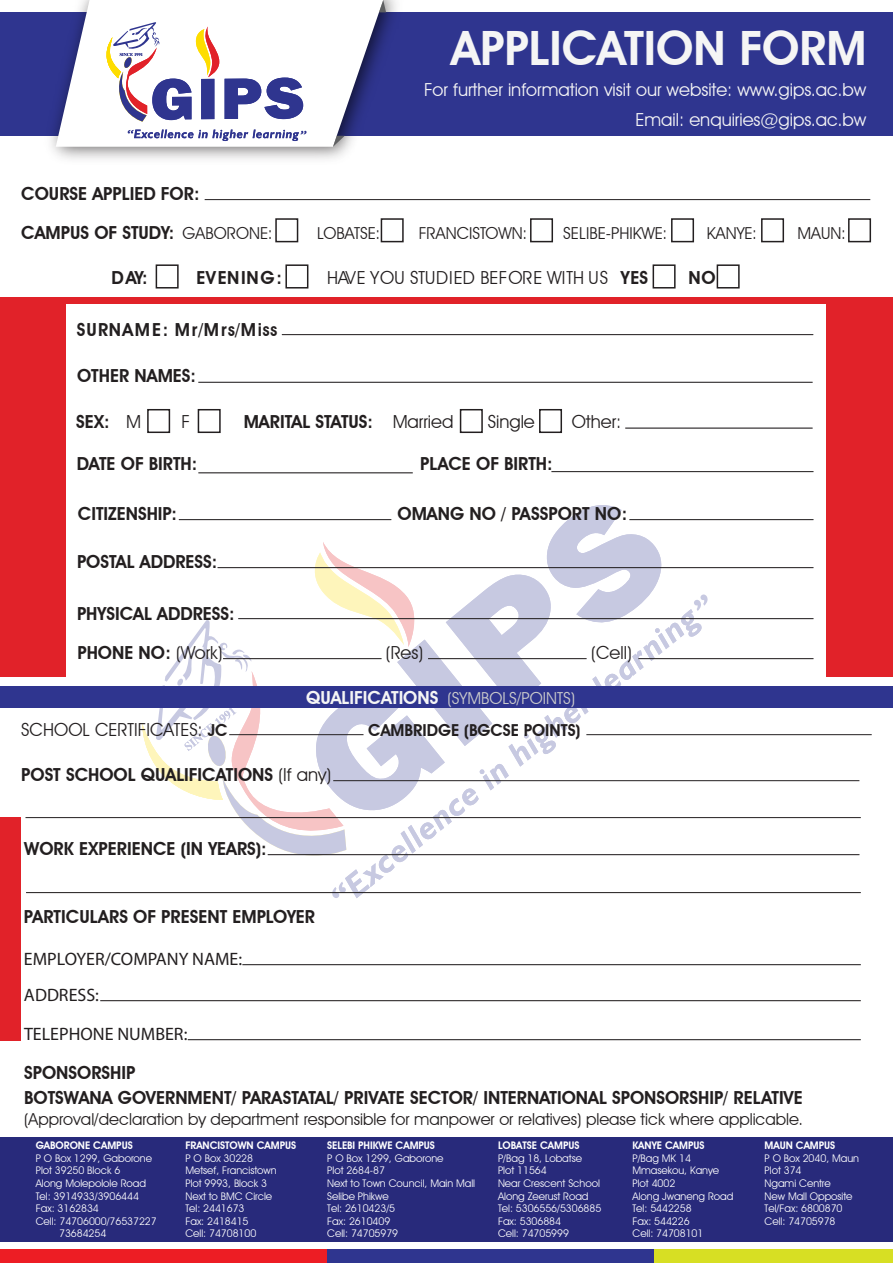
<style>
.page{position:relative;width:893px;height:1263px;background:#fff}
.page>*{position:absolute;margin:0;border:0;box-sizing:border-box;transform-origin:0 0}
.t1{font:600 47.4px "Avant Garde IT Cby BT";color:#f5f5f5}
.t2{font:600 18px/39px "Avant Garde IT Cby BT";color:#231f20}
.t3{font:18px/29.5px "Avant Garde IT Cby BT";color:#f5f5f5;text-align:right}
.t4{font:18px "Avant Garde IT Cby BT";color:#231f20}
.t5{font:18px/36px "Myriad Pro";color:#231f20}
.t6{font:600 18px "Avant Garde IT Cby BT";letter-spacing:.075em;color:#231f20}
.t7{font:600 18px "Avant Garde IT Cby BT";color:#f5f5f5}
.t8{font:600 18px "Avant Garde IT Cby BT";letter-spacing:.065em;color:#231f20}
.t9{font:16.5px "Avant Garde IT Cby BT";color:#231f20}
.t10{font:600 16.5px "Avant Garde IT Cby BT";color:#231f20}
.t11{font:16.5px "Avant Garde IT Cby BT";color:#ccc}
.t12{font:10.5px/12.6px "Avant Garde IT Cby BT";letter-spacing:-.005em;color:#fff}
.t13{font:600 10.5px "Avant Garde IT Cby BT";letter-spacing:-.005em;color:#fff}
.s1{font-weight:400;font-size:16.5px}
.s2{font-weight:600}
.s3{font-weight:400}
.s4{font-weight:600;font-size:16.5px}
</style>
<div class="page">
<svg style="left:142px;top:505px;width:566px;height:393px"></svg>
<svg style="left:156px;top:619px;width:190px;height:248px"></svg>
<div style="left:0;top:818px;width:20px;height:223px;background:#e12229"></div>
<div style="left:0;top:297px;width:65px;height:379px;background:#e12229"></div>
<div style="left:827px;top:297px;width:66px;height:379px;background:#e12229"></div>
<div style="left:0;top:1137px;width:893px;height:105px;background:#282a7b"></div>
<div style="left:0;top:687px;width:893px;height:21px;background:#2f358f"></div>
<div style="left:0;top:12px;width:107px;height:124px;background:#2f358f"></div>
<div style="left:327px;top:12px;width:566px;height:124px;background:#2f358f"></div>
<div style="left:0;top:1250px;width:327px;height:13px;background:#ed1d24"></div>
<div style="left:327px;top:1250px;width:327px;height:13px;background:#2f358f"></div>
<div style="left:654px;top:1250px;width:239px;height:13px;background:#d7df23"></div>
<div style="left:275px;top:218px;width:23px;height:24px;border:2px solid #231f20"></div>
<div style="left:653px;top:264px;width:23px;height:24px;border:2px solid #231f20"></div>
<div style="left:717px;top:264px;width:23px;height:24px;border:2px solid #231f20"></div>
<div style="left:156px;top:264px;width:23px;height:24px;border:2px solid #231f20"></div>
<div style="left:147px;top:409px;width:23px;height:24px;border:2px solid #231f20"></div>
<div style="left:198px;top:409px;width:23px;height:24px;border:2px solid #231f20"></div>
<div style="left:460px;top:409px;width:23px;height:24px;border:2px solid #231f20"></div>
<div style="left:539px;top:409px;width:23px;height:24px;border:2px solid #231f20"></div>
<div style="left:381px;top:218px;width:23px;height:24px;border:2px solid #231f20"></div>
<div style="left:285px;top:264px;width:23px;height:24px;border:2px solid #231f20"></div>
<div style="left:671px;top:218px;width:23px;height:24px;border:2px solid #231f20"></div>
<div style="left:761px;top:218px;width:23px;height:24px;border:2px solid #231f20"></div>
<div style="left:848px;top:218px;width:23px;height:24px;border:2px solid #231f20"></div>
<div style="left:530px;top:218px;width:23px;height:24px;border:2px solid #231f20"></div>
<hr style="left:205px;top:199px;width:665px;height:1px;background:#231f20">
<hr style="left:282px;top:334px;width:531px;height:1px;background:#231f20">
<hr style="left:198px;top:382px;width:615px;height:1px;background:#231f20">
<hr style="left:625px;top:428px;width:188px;height:1px;background:#231f20">
<hr style="left:223px;top:658px;width:159px;height:1px;background:#231f20">
<hr style="left:428px;top:658px;width:159px;height:1px;background:#231f20">
<hr style="left:638px;top:658px;width:175px;height:1px;background:#231f20">
<hr style="left:229px;top:734px;width:134px;height:1px;background:#231f20">
<hr style="left:586px;top:734px;width:286px;height:1px;background:#231f20">
<hr style="left:198px;top:472px;width:215px;height:1px;background:#231f20">
<hr style="left:179px;top:519px;width:212px;height:1px;background:#231f20">
<hr style="left:218px;top:567px;width:595px;height:1px;background:#231f20">
<hr style="left:333px;top:780px;width:526px;height:1px;background:#231f20">
<hr style="left:268px;top:854px;width:591px;height:1px;background:#231f20">
<hr style="left:242px;top:964px;width:619px;height:1px;background:#231f20">
<hr style="left:188px;top:1039px;width:673px;height:1px;background:#231f20">
<hr style="left:100px;top:1000px;width:761px;height:1px;background:#231f20">
<hr style="left:26px;top:892px;width:835px;height:1px;background:#231f20">
<hr style="left:25px;top:817px;width:836px;height:1px;background:#231f20">
<hr style="left:238px;top:618px;width:575px;height:1px;background:#231f20">
<hr style="left:629px;top:519px;width:184px;height:1px;background:#231f20">
<hr style="left:551px;top:471px;width:262px;height:1px;background:#231f20">
<img style="left:51px;top:0;width:345px;height:159px">
<svg style="left:56px;top:0;width:327px;height:147px"></svg>
<svg style="left:225px;top:78px;width:78px;height:41px"></svg>
<svg style="left:128px;top:130px;width:179px;height:11px"></svg>
<svg style="left:105px;top:22px;width:114px;height:100px"></svg>
<svg style="left:333px;top:136px;width:12px;height:11px"></svg>
<svg style="left:379px;top:0;width:7px;height:12px"></svg>
<div style="left:65px;top:297px;width:762px;height:6px;background:#e12229"></div>
<h2 class="t2" style="left:21px;top:174px;width:253px">COURSE APPLIED FOR:<br>CAMPUS OF STUDY: <span class="s1">GABORONE:</span></h2>
<h1 class="t1" style="left:452px;top:20px;width:416px">APPLICATION FORM</h1>
<h2 class="t3" style="left:424px;top:75px;width:444px">For further information visit our website: www.gips.ac.bw<br>Email: enquiries@gips.ac.bw</h2>
<h3 class="t9" style="left:317px;top:223px;width:64px">LOBATSE:</h3>
<h3 class="t9" style="left:419px;top:223px;width:110px">FRANCISTOWN:</h3>
<h3 class="t9" style="left:563px;top:223px;width:105px">SELIBE-PHIKWE:</h3>
<h3 class="t9" style="left:707px;top:223px;width:52px">KANYE:</h3>
<h3 class="t9" style="left:798px;top:223px;width:50px">MAUN:</h3>
<h2 class="t2" style="left:112px;top:258px;width:38px">D AY:</h2>
<h2 class="t8" style="left:196px;top:266px;width:87px">EVENING:</h2>
<h2 class="t4" style="left:327px;top:266px;width:323px">HAVE YOU STUDIED BEFORE WITH US <span class="s2">YES</span></h2>
<h2 class="t2" style="left:688px;top:258px;width:29px">NO</h2>
<h2 class="t6" style="left:77px;top:319px;width:202px">SURNAME: Mr/Mrs/Miss</h2>
<h2 class="t2" style="left:77px;top:356px;width:120px">OTHER NAMES:</h2>
<h2 class="t2" style="left:76px;top:402px;width:67px">SEX: <span class="s3">M</span></h2>
<h2 class="t4" style="left:181px;top:411px;width:10px">F</h2>
<h2 class="t2" style="left:244px;top:402px;width:211px">MARITAL STATUS: <span class="s3">Married</span></h2>
<h2 class="t4" style="left:488px;top:411px;width:49px">Single</h2>
<h2 class="t4" style="left:572px;top:411px;width:51px">Other:</h2>
<h2 class="t2" style="left:77px;top:444px;width:122px">DATE OF BIRTH:</h2>
<h2 class="t2" style="left:420px;top:444px;width:134px">PLACE OF BIRTH:</h2>
<h2 class="t2" style="left:78px;top:494px;width:101px">CITIZENSHIP:</h2>
<h2 class="t2" style="left:398px;top:494px;width:231px">OMANG NO / PASSPORT NO:</h2>
<h2 class="t2" style="left:77px;top:542px;width:142px">POSTAL ADDRESS:</h2>
<h2 class="t2" style="left:77px;top:594px;width:159px">PHYSICAL ADDRESS:</h2>
<h2 class="t2" style="left:77px;top:633px;width:147px">PHONE NO: <span class="s3">(Work)</span></h2>
<h2 class="t4" style="left:386px;top:641px;width:39px">(Res)</h2>
<h2 class="t4" style="left:591px;top:641px;width:42px">(Cell)</h2>
<h2 class="t7" style="left:306px;top:686px;width:134px">QUALIFICATIONS</h2>
<h2 class="t4" style="left:21px;top:719px;width:208px">SCHOOL CERTIFICATES: <span class="s4">JC</span></h2>
<h3 class="t10" style="left:368px;top:720px;width:214px">CAMBRIDGE (BGCSE POINTS)</h3>
<h3 class="t11" style="left:448px;top:688px;width:129px">(SYMBOLS/POINTS)</h3>
<h2 class="t2" style="left:21px;top:755px;width:311px">POST SCHOOL QUALIFICATIONS <span class="s3">(If any)</span></h2>
<h2 class="t2" style="left:24px;top:829px;width:244px">WORK EXPERIENCE (IN YEARS):</h2>
<h2 class="t2" style="left:24px;top:897px;width:293px">PARTICULARS OF PRESENT EMPLOYER</h2>
<h2 class="t5" style="left:24px;top:940px;width:220px">EMPLOYER/COMPANY NAME:<br>ADDRESS:</h2>
<h2 class="t5" style="left:24px;top:1015px;width:165px">TELEPHONE NUMBER:</h2>
<h2 class="t2" style="left:24px;top:1059px;width:780px;line-height:25.5px">SPONSORSHIP<br>BOTSWANA GOVERNMENT/ PARASTATAL/ PRIVATE SECTOR/ INTERNATIONAL SPONSORSHIP/ RELATIVE</h2>
<h3 class="t9" style="left:24px;top:1109px;width:780px">(Approval/declaration by department responsible for manpower or relatives) please tick where applicable.</h3>
<p class="t13" style="left:36px;top:1139px;width:98px">GABORONE CAMPUS</p>
<p class="t12" style="left:36px;top:1151px;width:118px">P O Box 1299, Gaborone</p>
<p class="t12" style="left:36px;top:1164px;width:86px">Plot 39250 Block 6</p>
<p class="t12" style="left:36px;top:1177px;width:112px">Along Molepolole Road</p>
<p class="t12" style="left:36px;top:1189px;width:105px">Tel: 3914933/3906444</p>
<p class="t12" style="left:36px;top:1202px;width:65px">Fax: 3162834</p>
<p class="t12" style="left:36px;top:1214px;width:122px">Cell: 74706000/76537227</p>
<p class="t12" style="left:59px;top:1227px;width:49px">73684254</p>
<p class="t13" style="left:185px;top:1139px;width:112px">FRANCISTOWN CAMPUS</p>
<p class="t12" style="left:185px;top:1151px;width:93px">P O Box 30228<br>Metsef, Francistown<br>Plot 9993, Block 3<br>Next to BMC Circle<br>Tel: 2441673<br>Fax: 2418415<br>Cell: 74708100</p>
<p class="t13" style="left:327px;top:1139px;width:109px">SELEBI PHIKWE CAMPUS</p>
<p class="t12" style="left:327px;top:1151px;width:149px">P O Box 1299, Gaborone<br>Plot 2684-87<br>Next to Town Council, Main Mall<br>Selibe Phikwe<br>Tel: 2610423/5<br>Fax: 2610409<br>Cell: 74705979</p>
<p class="t13" style="left:498px;top:1139px;width:83px">LOBATSE CAMPUS</p>
<p class="t12" style="left:498px;top:1151px;width:105px">P/Bag 18, Lobatse<br>Plot 11564<br>Near Crescent School<br>Along Zeerust Road<br>Tel: 5306556/5306885<br>Fax: 5306884<br>Cell: 74705999</p>
<p class="t13" style="left:632px;top:1139px;width:73px">KANYE CAMPUS</p>
<p class="t12" style="left:632px;top:1151px;width:102px">P/Bag MK 14<br>Mmasekou, Kanye<br>Plot 4002<br>Along Jwaneng Road<br>Tel: 5442258<br>Fax: 544226<br>Cell: 74708101</p>
<p class="t13" style="left:765px;top:1139px;width:72px">MAUN CAMPUS</p>
<p class="t12" style="left:765px;top:1151px;width:96px">P O Box 2040, Maun<br>Plot 374<br>Ngami Centre<br>New Mall Opposite<br>Tel/Fax: 6800870<br>Cell: 74705978</p>
</div>
